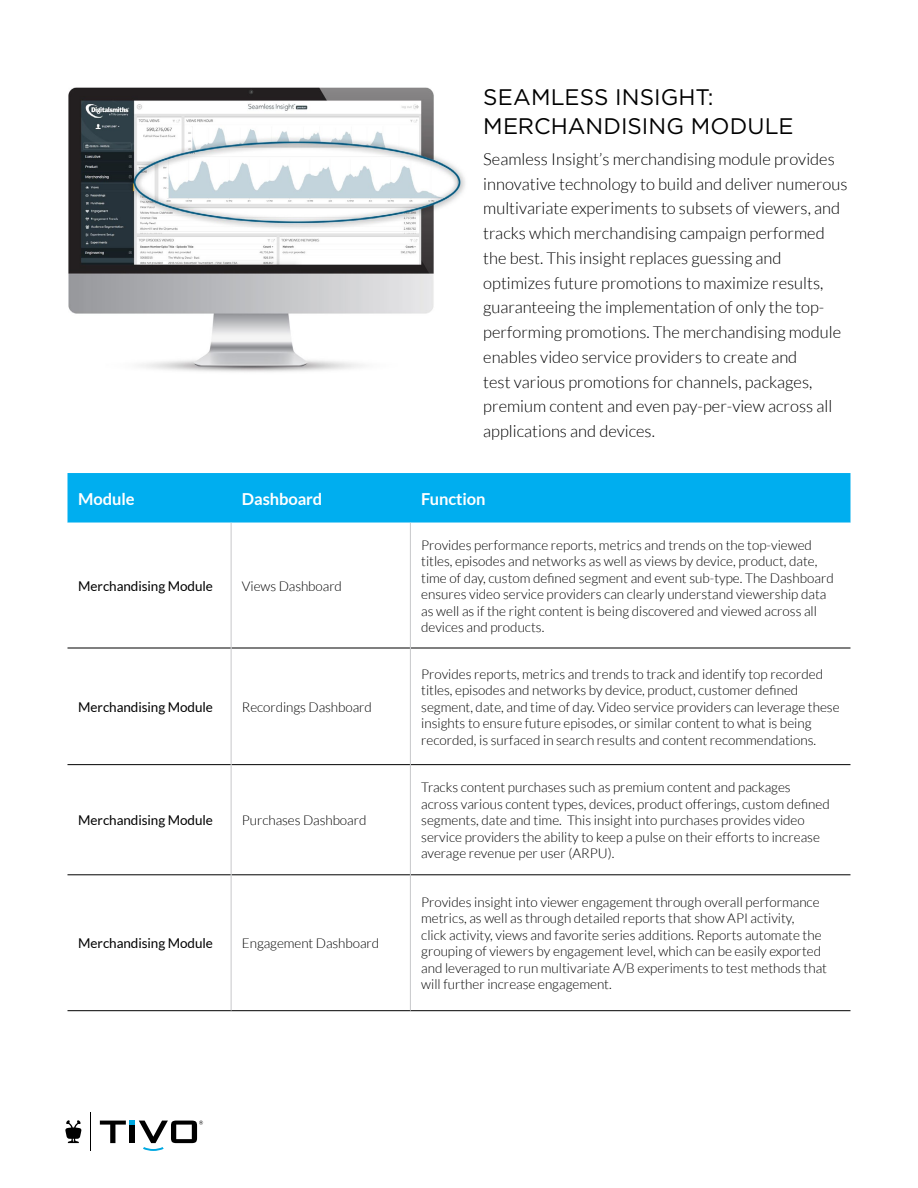
<style>
.page{position:relative;width:918px;height:1188px;background:#fff}
.page>*{position:absolute;margin:0;border:0;box-sizing:border-box;transform-origin:0 0}
.t1{font:22.5px/28.5px "Gotham";color:#000}
.t2{font:300 16.5px/24.8px "Lato";color:#000}
.t3{font:700 16.5px "Lato";letter-spacing:-.005em;color:#fff}
.t4{font:300 13.5px/16.5px "Lato";color:#000}
.t5{font:13.5px "Lato";letter-spacing:-.005em;color:#000}
</style>
<div class="page">
<svg style="left:65px;top:1120px;width:16px;height:23px"></svg>
<hr style="left:90px;top:1113px;width:1px;height:38px;background:#000">
<svg style="left:100px;top:1121px;width:103px;height:30px"></svg>
<div style="left:68px;top:473px;width:782px;height:50px;background:#00aeef"></div>
<svg style="left:68px;top:523px;width:782px;height:487px"></svg>
<hr style="left:68px;top:648px;width:163px;height:1px;background:#000">
<hr style="left:231px;top:648px;width:179px;height:1px;background:#000">
<hr style="left:411px;top:648px;width:439px;height:1px;background:#000">
<hr style="left:68px;top:764px;width:163px;height:1px;background:#000">
<hr style="left:231px;top:764px;width:179px;height:1px;background:#000">
<hr style="left:411px;top:764px;width:439px;height:1px;background:#000">
<hr style="left:68px;top:875px;width:163px;height:1px;background:#000">
<hr style="left:231px;top:875px;width:179px;height:1px;background:#000">
<hr style="left:411px;top:875px;width:439px;height:1px;background:#000">
<hr style="left:68px;top:1010px;width:163px;height:1px;background:#000">
<hr style="left:231px;top:1010px;width:179px;height:1px;background:#000">
<hr style="left:410px;top:1010px;width:440px;height:1px;background:#000">
<hr style="left:231px;top:523px;width:1px;height:125px;background:#c7c8ca">
<hr style="left:410px;top:523px;width:1px;height:125px;background:#c7c8ca">
<hr style="left:231px;top:648px;width:1px;height:117px;background:#c7c8ca">
<hr style="left:410px;top:648px;width:1px;height:117px;background:#c7c8ca">
<hr style="left:231px;top:765px;width:1px;height:110px;background:#c7c8ca">
<hr style="left:410px;top:765px;width:1px;height:110px;background:#c7c8ca">
<hr style="left:231px;top:875px;width:1px;height:136px;background:#c7c8ca">
<hr style="left:410px;top:875px;width:1px;height:136px;background:#c7c8ca">
<img style="left:68px;top:87px;width:397px;height:285px">
<h1 class="t1" style="left:483px;top:82px;width:312px">SEAMLESS INSIGHT:<br>MERCHANDISING MODULE</h1>
<p class="t2" style="left:483px;top:147px;width:366px">Seamless Insight’s merchandising module provides innovative technology to build and deliver numerous multivariate experiments to subsets of viewers, and tracks which merchandising campaign performed the best. This insight replaces guessing and optimizes future promotions to maximize results, guaranteeing the implementation of only the top&shy;performing promotions. The merchandising module enables video service providers to create and<br>test various promotions for channels, packages, premium content and even pay-per-view across all applications and devices.</p>
<p class="t3" style="left:78px;top:489px;width:58px">Module</p>
<p class="t3" style="left:242px;top:489px;width:82px">Dashboard</p>
<p class="t3" style="left:421px;top:489px;width:66px">Function</p>
<p class="t5" style="left:78px;top:578px;width:136px">Merchandising Module</p>
<p class="t4" style="left:242px;top:578px;width:102px">Views Dashboard</p>
<p class="t5" style="left:78px;top:699px;width:136px">Merchandising Module</p>
<p class="t4" style="left:242px;top:699px;width:131px">Recordings Dashboard</p>
<p class="t5" style="left:78px;top:813px;width:136px">Merchandising Module</p>
<p class="t4" style="left:242px;top:812px;width:126px">Purchases Dashboard</p>
<p class="t5" style="left:78px;top:936px;width:136px">Merchandising Module</p>
<p class="t4" style="left:242px;top:935px;width:139px">Engagement Dashboard</p>
<p class="t4" style="left:421px;top:537px;width:414px">Provides performance reports, metrics and trends on the top-viewed titles, episodes and networks as well as views by device, product, date, time of day, custom defined segment and event sub-type. The Dashboard ensures video service providers can clearly understand viewership data as well as if the right content is being discovered and viewed across all devices and products.</p>
<p class="t4" style="left:421px;top:666px;width:420px">Provides reports, metrics and trends to track and identify top recorded titles, episodes and networks by device, product, customer defined segment, date, and time of day. Video service providers can leverage these insights to ensure future episodes, or similar content to what is being recorded, is surfaced in search results and content recommendations.</p>
<p class="t4" style="left:421px;top:779px;width:410px">Tracks content purchases such as premium content and packages across various content types, devices, product offerings, custom defined segments, date and time. This insight into purchases provides video service providers the ability to keep a pulse on their efforts to increase average revenue per user (ARPU).</p>
<p class="t4" style="left:421px;top:894px;width:407px">Provides insight into viewer engagement through overall performance metrics, as well as through detailed reports that show API activity,<br>click activity, views and favorite series additions. Reports automate the grouping of viewers by engagement level, which can be easily exported and leveraged to run multivariate A/B experiments to test methods that will further increase engagement.</p>
</div>
